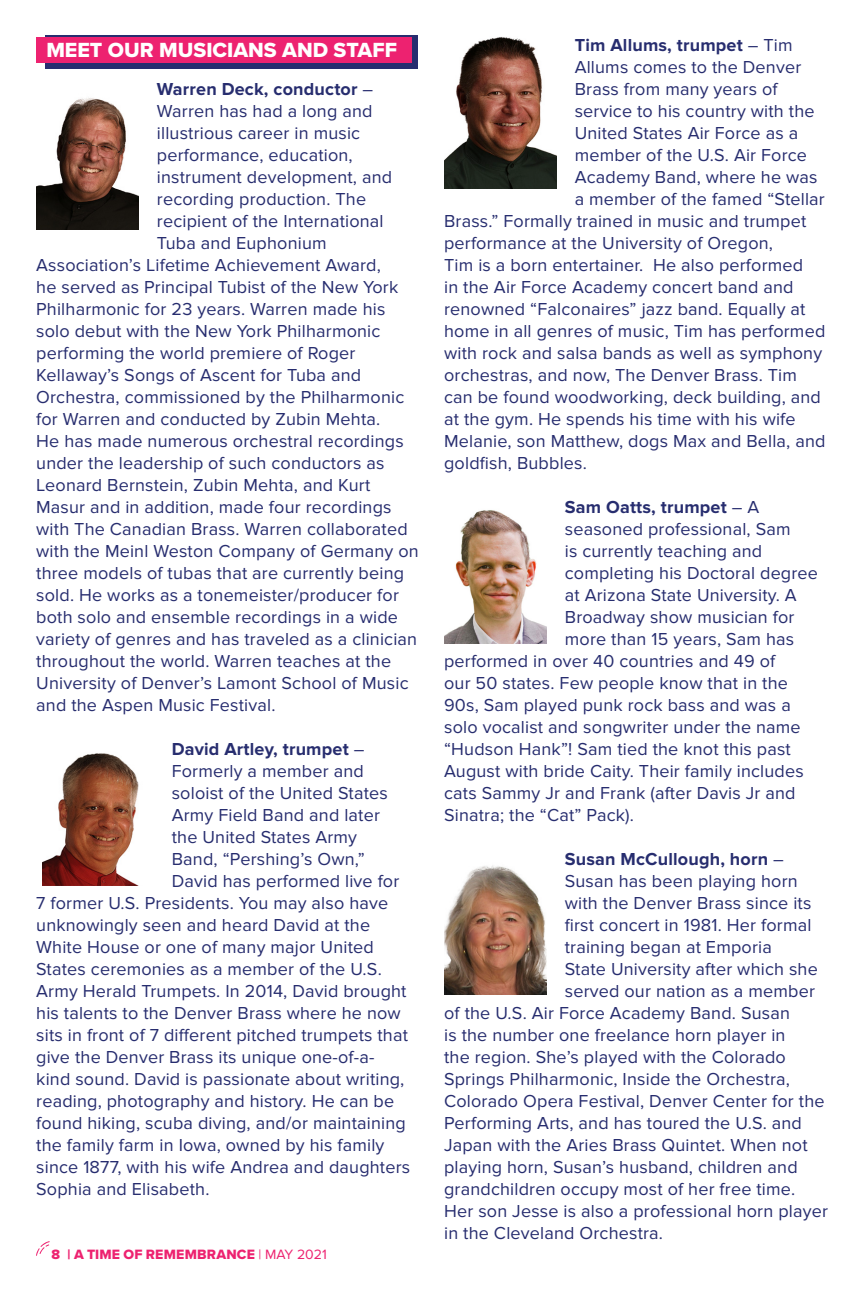
<style>
.page{position:relative;width:864px;height:1296px;background:#fff}
.page>*{position:absolute;margin:0;border:0;box-sizing:border-box;transform-origin:0 0}
.t1{font:21.2px "Proxima Nova Extrabld";color:#fff}
.t2{font:18px "Proxima Nova";letter-spacing:.01em;color:#272d6f}
.t3{font:700 18px "Proxima Nova";letter-spacing:.01em;color:#272d6f}
.t4{font:14px "Proxima Nova Extrabld";letter-spacing:.01em;color:#ed2270}
.s1{font-weight:400}
.s2{font-family:"Proxima Nova"}
</style>
<div class="page">
<svg style="left:36px;top:1241px;width:14px;height:15px"></svg>
<div style="left:45px;top:36px;width:373px;height:33px;background:linear-gradient(to right,#272d6f,#272d6f)"></div>
<div style="left:36px;top:38px;width:376px;height:25px;background:#ed2270"></div>
<img style="left:36px;top:98px;width:103px;height:131px">
<img style="left:43px;top:753px;width:96px;height:133px">
<img style="left:444px;top:37px;width:113px;height:151px">
<img style="left:444px;top:510px;width:103px;height:134px">
<img style="left:444px;top:865px;width:103px;height:129px">
<p class="t1" style="left:46px;top:34px;width:352px">MEET OUR MUSICIANS AND STAFF</p>
<p class="t3" style="left:157px;top:81px;width:218px">Warren Deck, conductor <span class="s1">–</span></p>
<p class="t2" style="left:157px;top:101px;width:217px">Warren has had a long and</p>
<p class="t2" style="left:157px;top:123px;width:205px">illustrious career in music</p>
<p class="t2" style="left:157px;top:145px;width:197px">performance, education,</p>
<p class="t2" style="left:157px;top:167px;width:237px">instrument development, and</p>
<p class="t2" style="left:157px;top:189px;width:211px">recording production. The</p>
<p class="t2" style="left:157px;top:211px;width:228px">recipient of the International</p>
<p class="t2" style="left:157px;top:233px;width:171px">Tuba and Euphonium</p>
<p class="t2" style="left:36px;top:255px;width:346px">Association’s Lifetime Achievement Award,</p>
<p class="t2" style="left:36px;top:277px;width:364px">he served as Principal Tubist of the New York</p>
<p class="t2" style="left:36px;top:299px;width:351px">Philharmonic for 23 years. Warren made his</p>
<p class="t2" style="left:36px;top:321px;width:346px">solo debut with the New York Philharmonic</p>
<p class="t2" style="left:36px;top:343px;width:321px">performing the world premiere of Roger</p>
<p class="t2" style="left:36px;top:365px;width:327px">Kellaway’s Songs of Ascent for Tuba and</p>
<p class="t2" style="left:36px;top:387px;width:370px">Orchestra, commissioned by the Philharmonic</p>
<p class="t2" style="left:36px;top:409px;width:346px">for Warren and conducted by Zubin Mehta.</p>
<p class="t2" style="left:36px;top:431px;width:369px">He has made numerous orchestral recordings</p>
<p class="t2" style="left:36px;top:453px;width:350px">under the leadership of such conductors as</p>
<p class="t2" style="left:36px;top:475px;width:336px">Leonard Bernstein, Zubin Mehta, and Kurt</p>
<p class="t2" style="left:36px;top:497px;width:357px">Masur and in addition, made four recordings</p>
<p class="t2" style="left:36px;top:519px;width:373px">with The Canadian Brass. Warren collaborated</p>
<p class="t2" style="left:36px;top:541px;width:384px">with the Meinl Weston Company of Germany on</p>
<p class="t2" style="left:36px;top:563px;width:369px">three models of tubas that are currently being</p>
<p class="t2" style="left:36px;top:585px;width:364px">sold. He works as a tonemeister/producer for</p>
<p class="t2" style="left:36px;top:607px;width:363px">both solo and ensemble recordings in a wide</p>
<p class="t2" style="left:36px;top:629px;width:382px">variety of genres and has traveled as a clinician</p>
<p class="t2" style="left:36px;top:651px;width:356px">throughout the world. Warren teaches at the</p>
<p class="t2" style="left:36px;top:673px;width:374px">University of Denver’s Lamont School of Music</p>
<p class="t2" style="left:36px;top:695px;width:241px">and the Aspen Music Festival.</p>
<p class="t3" style="left:172px;top:741px;width:194px">David Artley, trumpet <span class="s1">–</span></p>
<p class="t2" style="left:172px;top:761px;width:194px">Formerly a member and</p>
<p class="t2" style="left:172px;top:783px;width:218px">soloist of the United States</p>
<p class="t2" style="left:172px;top:805px;width:210px">Army Field Band and later</p>
<p class="t2" style="left:172px;top:827px;width:187px">the United States Army</p>
<p class="t2" style="left:172px;top:849px;width:195px">Band, “Pershing’s Own,”</p>
<p class="t2" style="left:172px;top:871px;width:229px">David has performed live for</p>
<p class="t2" style="left:36px;top:893px;width:354px">7 former U.S. Presidents. You may also have</p>
<p class="t2" style="left:36px;top:915px;width:335px">unknowingly seen and heard David at the</p>
<p class="t2" style="left:36px;top:937px;width:339px">White House or one of many major United</p>
<p class="t2" style="left:36px;top:959px;width:347px">States ceremonies as a member of the U.S.</p>
<p class="t2" style="left:36px;top:981px;width:372px">Army Herald Trumpets. In 2014, David brought</p>
<p class="t2" style="left:36px;top:1003px;width:366px">his talents to the Denver Brass where he now</p>
<p class="t2" style="left:36px;top:1025px;width:373px">sits in front of 7 different pitched trumpets that</p>
<p class="t2" style="left:36px;top:1047px;width:340px">give the Denver Brass its unique one-of-a-</p>
<p class="t2" style="left:36px;top:1069px;width:370px">kind sound. David is passionate about writing,</p>
<p class="t2" style="left:36px;top:1091px;width:360px">reading, photography and history. He can be</p>
<p class="t2" style="left:36px;top:1113px;width:371px">found hiking, scuba diving, and/or maintaining</p>
<p class="t2" style="left:36px;top:1135px;width:350px">the family farm in Iowa, owned by his family</p>
<p class="t2" style="left:36px;top:1157px;width:376px">since 1877, with his wife Andrea and daughters</p>
<p class="t2" style="left:36px;top:1179px;width:175px">Sophia and Elisabeth.</p>
<p class="t4" style="left:52px;top:1244px;width:277px">8 | A TIME OF REMEMBRANCE <span class="s2">| MAY 2021</span></p>
<p class="t3" style="left:575px;top:37px;width:220px">Tim Allums, trumpet <span class="s1">– Tim</span></p>
<p class="t2" style="left:575px;top:57px;width:228px">Allums comes to the Denver</p>
<p class="t2" style="left:575px;top:79px;width:204px">Brass from many years of</p>
<p class="t2" style="left:575px;top:101px;width:241px">service to his country with the</p>
<p class="t2" style="left:575px;top:123px;width:225px">United States Air Force as a</p>
<p class="t2" style="left:575px;top:145px;width:234px">member of the U.S. Air Force</p>
<p class="t2" style="left:575px;top:167px;width:244px">Academy Band, where he was</p>
<p class="t2" style="left:575px;top:189px;width:252px">a member of the famed “Stellar</p>
<p class="t2" style="left:444px;top:211px;width:364px">Brass.” Formally trained in music and trumpet</p>
<p class="t2" style="left:444px;top:233px;width:330px">performance at the University of Oregon,</p>
<p class="t2" style="left:444px;top:255px;width:361px">Tim is a born entertainer. He also performed</p>
<p class="t2" style="left:444px;top:277px;width:351px">in the Air Force Academy concert band and</p>
<p class="t2" style="left:444px;top:299px;width:363px">renowned “Falconaires” jazz band. Equally at</p>
<p class="t2" style="left:444px;top:321px;width:383px">home in all genres of music, Tim has performed</p>
<p class="t2" style="left:444px;top:343px;width:380px">with rock and salsa bands as well as symphony</p>
<p class="t2" style="left:444px;top:365px;width:354px">orchestras, and now, The Denver Brass. Tim</p>
<p class="t2" style="left:444px;top:387px;width:378px">can be found woodworking, deck building, and</p>
<p class="t2" style="left:444px;top:409px;width:353px">at the gym. He spends his time with his wife</p>
<p class="t2" style="left:444px;top:431px;width:383px">Melanie, son Matthew, dogs Max and Bella, and</p>
<p class="t2" style="left:444px;top:453px;width:144px">goldfish, Bubbles.</p>
<p class="t3" style="left:565px;top:499px;width:196px">Sam Oatts, trumpet <span class="s1">– A</span></p>
<p class="t2" style="left:565px;top:519px;width:227px">seasoned professional, Sam</p>
<p class="t2" style="left:565px;top:541px;width:199px">is currently teaching and</p>
<p class="t2" style="left:565px;top:563px;width:255px">completing his Doctoral degree</p>
<p class="t2" style="left:565px;top:585px;width:234px">at Arizona State University. A</p>
<p class="t2" style="left:565px;top:607px;width:231px">Broadway show musician for</p>
<p class="t2" style="left:565px;top:629px;width:231px">more than 15 years, Sam has</p>
<p class="t2" style="left:444px;top:651px;width:333px">performed in over 40 countries and 49 of</p>
<p class="t2" style="left:444px;top:673px;width:345px">our 50 states. Few people know that in the</p>
<p class="t2" style="left:444px;top:695px;width:348px">90s, Sam played punk rock bass and was a</p>
<p class="t2" style="left:444px;top:717px;width:358px">solo vocalist and songwriter under the name</p>
<p class="t2" style="left:444px;top:739px;width:348px">“Hudson Hank”! Sam tied the knot this past</p>
<p class="t2" style="left:444px;top:761px;width:361px">August with bride Caity. Their family includes</p>
<p class="t2" style="left:444px;top:783px;width:353px">cats Sammy Jr and Frank (after Davis Jr and</p>
<p class="t2" style="left:444px;top:805px;width:191px">Sinatra; the “Cat” Pack).</p>
<p class="t3" style="left:565px;top:851px;width:221px">Susan McCullough, horn <span class="s1">–</span></p>
<p class="t2" style="left:565px;top:871px;width:234px">Susan has been playing horn</p>
<p class="t2" style="left:565px;top:893px;width:248px">with the Denver Brass since its</p>
<p class="t2" style="left:565px;top:915px;width:248px">first concert in 1981. Her formal</p>
<p class="t2" style="left:565px;top:937px;width:209px">training began at Emporia</p>
<p class="t2" style="left:565px;top:959px;width:255px">State University after which she</p>
<p class="t2" style="left:565px;top:981px;width:252px">served our nation as a member</p>
<p class="t2" style="left:444px;top:1003px;width:347px">of the U.S. Air Force Academy Band. Susan</p>
<p class="t2" style="left:444px;top:1025px;width:343px">is the number one freelance horn player in</p>
<p class="t2" style="left:444px;top:1047px;width:343px">the region. She’s played with the Colorado</p>
<p class="t2" style="left:444px;top:1069px;width:347px">Springs Philharmonic, Inside the Orchestra,</p>
<p class="t2" style="left:444px;top:1091px;width:382px">Colorado Opera Festival, Denver Center for the</p>
<p class="t2" style="left:444px;top:1113px;width:359px">Performing Arts, and has toured the U.S. and</p>
<p class="t2" style="left:444px;top:1135px;width:365px">Japan with the Aries Brass Quintet. When not</p>
<p class="t2" style="left:444px;top:1157px;width:355px">playing horn, Susan’s husband, children and</p>
<p class="t2" style="left:444px;top:1179px;width:353px">grandchildren occupy most of her free time.</p>
<p class="t2" style="left:444px;top:1201px;width:385px">Her son Jesse is also a professional horn player</p>
<p class="t2" style="left:444px;top:1223px;width:220px">in the Cleveland Orchestra.</p>
</div>
